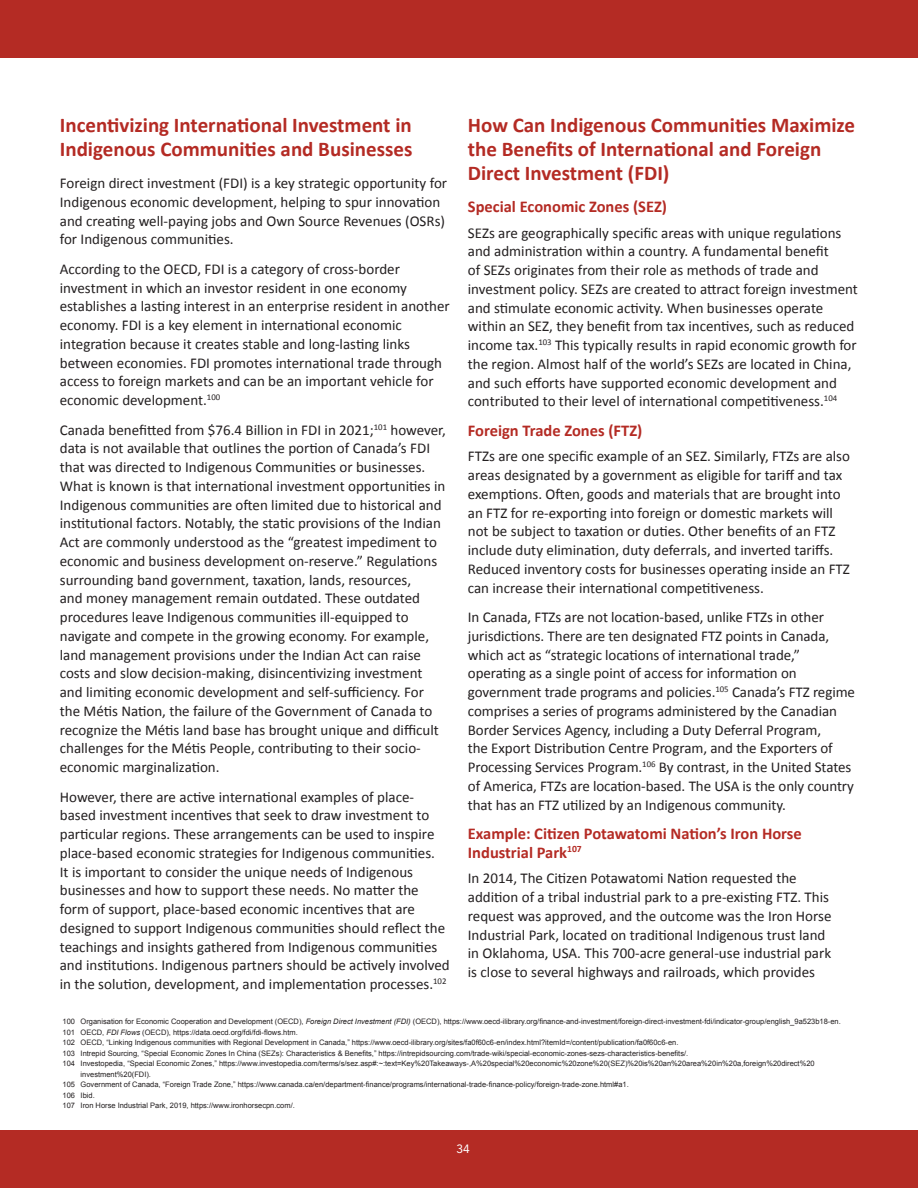
<style>
.page{position:relative;width:918px;height:1188px;background:#fff}
.page>*{position:absolute;margin:0;border:0;box-sizing:border-box;transform-origin:0 0}
.t1{font:700 21px/24px "Calibri";color:#b42b24}
.t2{font:700 16.5px/18.8px "Calibri";color:#b42b24}
.t3{font:15px/18.8px "Calibri";color:#231f20}
.t4{font:12px "Avenir LT Std";color:#fff}
.t5{font:7.5px "Arial";color:#231f20}
.s1{font-style:italic}
</style>
<div class="page">
<div style="left:0;top:0;width:918px;height:58px;background:#b42b24"></div>
<div style="left:0;top:1130px;width:918px;height:58px;background:#b42b24"></div>
<h1 class="t1" style="left:60px;top:113px;width:354px">Incentivizing International Investment in<br>Indigenous Communities and Businesses</h1>
<p class="t3" style="left:60px;top:174px;width:389px">Foreign direct investment (FDI) is a key strategic opportunity for Indigenous economic development, helping to spur innovation and creating well-paying jobs and Own Source Revenues (OSRs) for Indigenous communities.</p>
<p class="t3" style="left:60px;top:260px;width:391px">According to the OECD, FDI is a category of cross-border investment in which an investor resident in one economy establishes a lasting interest in an enterprise resident in another economy. FDI is a key element in international economic integration because it creates stable and long-lasting links between economies. FDI promotes international trade through access to foreign markets and can be an important vehicle for economic development. <sup>100</sup></p>
<p class="t3" style="left:60px;top:420px;width:388px">Canada benefitted from $76.4 Billion in FDI in 2021;<sup>101</sup> however, data is not available that outlines the portion of Canada’s FDI that was directed to Indigenous Communities or businesses.<br>What is known is that international investment opportunities in Indigenous communities are often limited due to historical and institutional factors. Notably, the static provisions of the Indian Act are commonly understood as the “greatest impediment to economic and business development on-reserve.” Regulations surrounding band government, taxation, lands, resources,<br>and money management remain outdated. These outdated procedures leave Indigenous communities ill-equipped to navigate and compete in the growing economy. For example, land management provisions under the Indian Act can raise costs and slow decision-making, disincentivizing investment and limiting economic development and self-sufficiency. For the Métis Nation, the failure of the Government of Canada to recognize the Métis land base has brought unique and difficult challenges for the Métis People, contributing to their socio&shy;economic marginalization.</p>
<p class="t3" style="left:60px;top:787px;width:392px">However, there are active international examples of place&shy;based investment incentives that seek to draw investment to particular regions. These arrangements can be used to inspire place-based economic strategies for Indigenous communities.<br>It is important to consider the unique needs of Indigenous businesses and how to support these needs. No matter the form of support, place-based economic incentives that are designed to support Indigenous communities should reflect the teachings and insights gathered from Indigenous communities and institutions. Indigenous partners should be actively involved in the solution, development, and implementation processes.<sup>102</sup></p>
<h1 class="t1" style="left:468px;top:113px;width:389px">How Can Indigenous Communities Maximize the Benefits of International and Foreign<br>Direct Investment (FDI)</h1>
<p class="t2" style="left:468px;top:197px;width:201px">Special Economic Zones (SEZ)</p>
<p class="t3" style="left:468px;top:223px;width:392px">SEZs are geographically specific areas with unique regulations and administration within a country. A fundamental benefit<br>of SEZs originates from their role as methods of trade and investment policy. SEZs are created to attract foreign investment and stimulate economic activity. When businesses operate within an SEZ, they benefit from tax incentives, such as reduced income tax.<sup>103</sup> This typically results in rapid economic growth for the region. Almost half of the world’s SEZs are located in China, and such efforts have supported economic development and contributed to their level of international competitiveness.<sup>104</sup></p>
<p class="t2" style="left:468px;top:421px;width:176px">Foreign Trade Zones (FTZ)</p>
<p class="t3" style="left:468px;top:447px;width:384px">FTZs are one specific example of an SEZ. Similarly, FTZs are also areas designated by a government as eligible for tariff and tax exemptions. Often, goods and materials that are brought into an FTZ for re-exporting into foreign or domestic markets will not be subject to taxation or duties. Other benefits of an FTZ include duty elimination, duty deferrals, and inverted tariffs.<br>Reduced inventory costs for businesses operating inside an FTZ can increase their international competitiveness.</p>
<p class="t3" style="left:468px;top:608px;width:389px">In Canada, FTZs are not location-based, unlike FTZs in other jurisdictions. There are ten designated FTZ points in Canada, which act as “strategic locations of international trade,” operating as a single point of access for information on government trade programs and policies. <sup>105</sup> Canada’s FTZ regime comprises a series of programs administered by the Canadian Border Services Agency, including a Duty Deferral Program,<br>the Export Distribution Centre Program, and the Exporters of Processing Services Program. <sup>106</sup> By contrast, in the United States of America, FTZs are location-based. The USA is the only country that has an FTZ utilized by an Indigenous community.</p>
<p class="t2" style="left:468px;top:824px;width:335px">Example: Citizen Potawatomi Nation’s Iron Horse<br>Industrial Park<sup>107</sup></p>
<p class="t3" style="left:468px;top:869px;width:365px">In 2014, The Citizen Potawatomi Nation requested the addition of a tribal industrial park to a pre-existing FTZ. This request was approved, and the outcome was the Iron Horse Industrial Park, located on traditional Indigenous trust land in Oklahoma, USA. This 700-acre general-use industrial park is close to several highways and railroads, which provides</p>
<p class="t5" style="left:63px;top:1017px;width:780px">100 Organisation for Economic Cooperation and Development (OECD), <span class="s1">Foreign Direct Investment (FDI)</span> (OECD), https://www.oecd-ilibrary.org/finance-and-investment/foreign-direct-investment-fdi/indicator-group/english_9a523b18-en.</p>
<p class="t5" style="left:63px;top:1027px;width:237px">101 OECD, <span class="s1">FDI Flows</span> (OECD), https://data.oecd.org/fdi/fdi-flows.htm.</p>
<p class="t5" style="left:63px;top:1038px;width:617px">102 OECD, “Linking Indigenous communities with Regional Development in Canada,” https://www.oecd-ilibrary.org/sites/fa0f60c6-en/index.html?itemId=/content/publication/fa0f60c6-en.</p>
<p class="t5" style="left:63px;top:1048px;width:627px">103 Intrepid Sourcing, “Special Economic Zones In China (SEZs): Characteristics &amp; Benefits,” https://intrepidsourcing.com/trade-wiki/special-economic-zones-sezs-characteristics-benefits/.</p>
<p class="t5" style="left:63px;top:1059px;width:754px">104 Investopedia, “Special Economic Zones,” https://www.investopedia.com/terms/s/sez.asp#:~:text=Key%20Takeaways-,A%20special%20economic%20zone%20(SEZ)%20is%20an%20area%20in%20a,foreign%20direct%20</p>
<p class="t5" style="left:81px;top:1069px;width:72px">investment%20(FDI).</p>
<p class="t5" style="left:63px;top:1080px;width:568px">105 Government of Canada, “Foreign Trade Zone,” https://www.canada.ca/en/department-finance/programs/international-trade-finance-policy/foreign-trade-zone.html#a1.</p>
<p class="t5" style="left:63px;top:1090px;width:34px">106 Ibid.</p>
<p class="t5" style="left:63px;top:1101px;width:234px">107 Iron Horse Industrial Park, 2019, https://www.ironhorsecpn.com/.</p>
<p class="t4" style="left:457px;top:1142px;width:15px">34</p>
</div>
